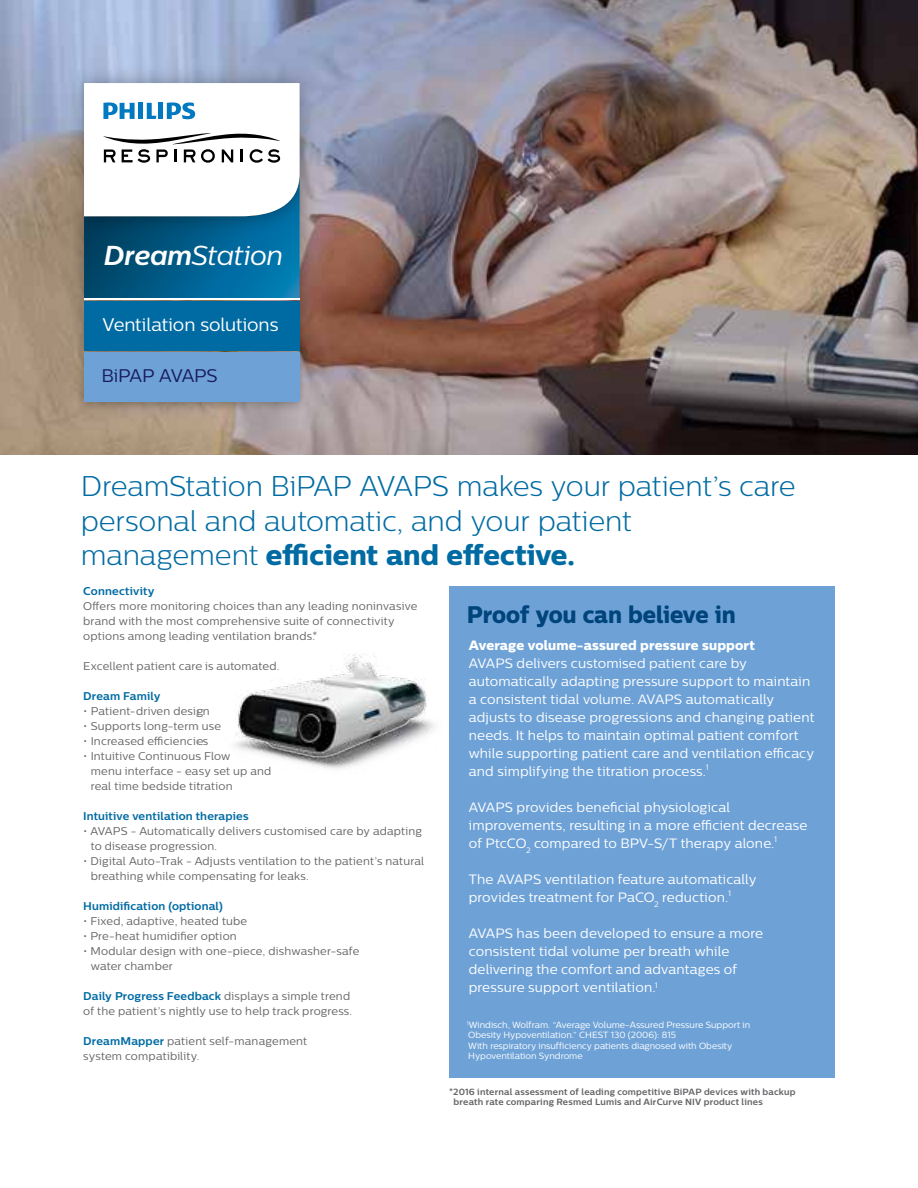
<style>
.page{position:relative;width:918px;height:1188px;background:#fff}
.page>*{position:absolute;margin:0;border:0;box-sizing:border-box;transform-origin:0 0}
.t1{font:31.2px "Centrale Sans";letter-spacing:-.02em;color:#fff}
.t2{font:300 28.5px/34.5px "Centrale Sans";letter-spacing:-.01em;color:#006ba3}
.t3{font:28.5px "Centrale Sans X Bold";letter-spacing:-.005em;color:#006ba3}
.t4{font:italic 27.45px "Centrale Sans";letter-spacing:-.015em;color:#fff}
.t5{font:24px "Centrale Sans X Bold";letter-spacing:-.005em;color:#00447c;scale:.95 1}
.t6{font:18.3px "Centrale Sans";letter-spacing:-.005em;color:#fff}
.t7{font:18.3px "Centrale Sans";letter-spacing:-.01em;color:#191d63}
.t8{font:13.5px/18px "Centrale Sans";letter-spacing:.01em;color:#fff}
.t9{font:13.5px "Centrale Sans X Bold";letter-spacing:.01em;color:#fff}
.t10{font:11.25px/15px "Centrale Sans";letter-spacing:.015em;color:#636466}
.t11{font:700 11.25px "Centrale Sans";letter-spacing:.015em;color:#006ba3}
.t12{font:9px/10.5px "Centrale Sans";color:#fff}
.t13{font:700 9px/10.5px "Centrale Sans";letter-spacing:.02em;color:#636466}
.s1{font-weight:700}
.s2{font-family:"Centrale Sans";font-weight:300}
.s3{font-weight:700;color:#006ba3}
</style>
<div class="page">
<img style="left:0;top:0;width:918px;height:454px">
<div style="left:449px;top:587px;width:386px;height:491px;background:#6ea2d7"></div>
<img style="left:58px;top:242px;width:268px;height:32px">
<img style="left:58px;top:274px;width:268px;height:103px">
<div style="left:84px;top:300px;width:216px;height:51px;background:#006ba3"></div>
<img style="left:69px;top:336px;width:246px;height:81px">
<div style="left:84px;top:351px;width:216px;height:51px;background:#6ea2d7"></div>
<img style="left:58px;top:57px;width:268px;height:185px">
<hr style="left:84px;top:299px;width:216px;height:1px;background:#fff">
<svg style="left:83px;top:83px;width:217px;height:216px"></svg>
<img style="left:234px;top:655px;width:201px;height:114px">
<h1 class="t1" style="left:99px;top:237px;width:181px">Key Content</h1>
<h3 class="t4" style="left:104px;top:240px;width:181px"><span class="s1">Dream</span>Station</h3>
<h3 class="t6" style="left:103px;top:314px;width:177px">Ventilation solutions</h3>
<h3 class="t7" style="left:102px;top:365px;width:118px">BiPAP AVAPS</h3>
<h2 class="t2" style="left:81px;top:469px;width:717px">DreamStation BiPAP AVAPS makes your patient’s care personal and automatic, and your patient</h2>
<h2 class="t3" style="left:81px;top:537px;width:496px"><span class="s2">management</span> efficient and effective.</h2>
<p class="t11" style="left:83px;top:584px;width:73px">Connectivity</p>
<p class="t10" style="left:83px;top:599px;width:336px">Offers more monitoring choices than any leading noninvasive brand with the most comprehensive suite of connectivity options among leading ventilation brands.*</p>
<p class="t10" style="left:83px;top:659px;width:198px">Excellent patient care is automated.</p>
<p class="t11" style="left:83px;top:689px;width:79px">Dream Family</p>
<p class="t10" style="left:83px;top:704px;width:128px">• Patient-driven design</p>
<p class="t10" style="left:83px;top:719px;width:139px">• Supports long-term use</p>
<p class="t10" style="left:83px;top:733px;width:127px">• Increased efficiencies</p>
<p class="t10" style="left:91px;top:748px;width:182px;text-indent:-8px">• Intuitive Continuous Flow<br>menu interface - easy set up and real time bedside titration</p>
<p class="t11" style="left:83px;top:809px;width:167px">Intuitive ventilation therapies</p>
<p class="t10" style="left:91px;top:823px;width:333px;text-indent:-8px">• AVAPS - Automatically delivers customised care by adapting to disease progression.</p>
<p class="t10" style="left:91px;top:853px;width:335px;text-indent:-8px">• Digital Auto-Trak - Adjusts ventilation to the patient’s natural breathing while compensating for leaks.</p>
<p class="t11" style="left:83px;top:899px;width:141px">Humidification (optional)</p>
<p class="t10" style="left:83px;top:913px;width:166px">• Fixed, adaptive, heated tube</p>
<p class="t10" style="left:83px;top:928px;width:155px">• Pre-heat humidifier option</p>
<p class="t10" style="left:91px;top:943px;width:270px;text-indent:-8px">• Modular design with one-piece, dishwasher-safe water chamber</p>
<p class="t10" style="left:83px;top:988px;width:271px"><span class="s3">Daily Progress Feedback</span> displays a simple trend of the patient’s nightly use to help track progress.</p>
<p class="t10" style="left:83px;top:1033px;width:225px"><span class="s3">DreamMapper</span> patient self-management system compatibility.</p>
<h3 class="t5" style="left:467px;top:599px;width:284px">Proof you can believe in</h3>
<p class="t9" style="left:469px;top:637px;width:288px">Average volume-assured pressure support</p>
<p class="t8" style="left:469px;top:655px;width:347px">AVAPS delivers customised patient care by automatically adapting pressure support to maintain a consistent tidal volume. AVAPS automatically adjusts to disease progressions and changing patient needs. It helps to maintain optimal patient comfort while supporting patient care and ventilation efficacy and simplifying the titration process.<sup>1</sup></p>
<p class="t8" style="left:469px;top:799px;width:340px">AVAPS provides beneficial physiological improvements, resulting in a more efficient decrease of PtcCO<sub>2</sub> compared to BPV-S/T therapy alone.<sup>1</sup></p>
<p class="t8" style="left:469px;top:871px;width:289px">The AVAPS ventilation feature automatically provides treatment for PaCO<sub>2</sub> reduction.<sup>1</sup></p>
<p class="t8" style="left:469px;top:925px;width:296px">AVAPS has been developed to ensure a more consistent tidal volume per breath while delivering the comfort and advantages of pressure support ventilation.<sup>1</sup></p>
<p class="t12" style="left:467px;top:1019px;width:285px"><sup>1</sup>Windisch, Wolfram. “Average Volume-Assured Pressure Support in Obesity Hypoventilation.” CHEST 130 (2006): 815<br>With respiratory insufficiency patients diagnosed with Obesity Hypoventilation Syndrome</p>
<p class="t13" style="left:454px;top:1086px;width:343px;text-indent:-4px">*2016 internal assessment of leading competitive BiPAP devices with backup breath rate comparing Resmed Lumis and AirCurve NIV product lines</p>
</div>
